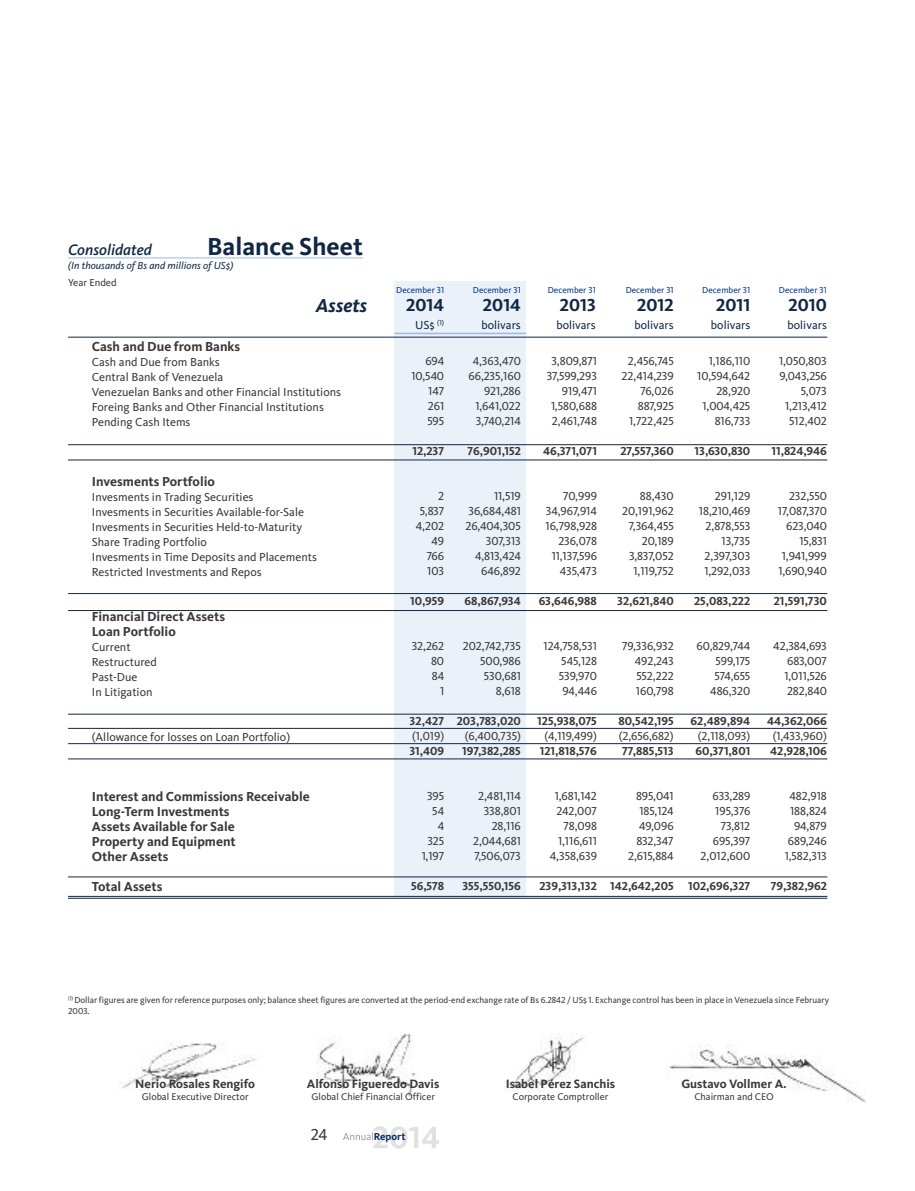
<style>
.page{position:relative;width:915px;height:1191px;background:#fff}
.page>*{position:absolute;margin:0;border:0;box-sizing:border-box;transform-origin:0 0}
.t1{font:700 25.5px "Kievit LF";color:#102745}
.t2{font:italic 700 19.5px "Kievit LF";letter-spacing:.005em;color:#102745}
.t3{font:700 18px "Kievit LF";color:#102745}
.t4{font:16.5px "Kievit LF";color:#39383a}
.t5{font:italic 500 15.75px "Kievit";color:#102745}
.t6{font:700 13.5px/15px "Kievit LF";color:#39383a}
.t7{font:700 12.6px "Kievit LF";color:#39383a}
.t8{font:12px/15px "Kievit LF";color:#39383a;text-align:right}
.t9{font:700 12px "Kievit LF";color:#39383a}
.t10{font:12px "Kievit LF";color:#102745}
.t11{font:italic 10.5px "Kievit LF";color:#102745}
.t12{font:10.5px "Kievit LF";color:#39383a}
.t13{font:700 10.5px "Kievit LF";color:#082a61}
.t14{font:10.05px "Kievit LF";color:#39383a}
.t15{font:9px/10.8px "Kievit LF";color:#39383a}
.t16{font:9px "Kievit LF";color:#003689}
</style>
<div class="page">
<svg style="left:343px;top:1126px;width:96px;height:22px"></svg>
<img style="left:120px;top:1043px;width:137px;height:46px">
<img style="left:317px;top:1033px;width:102px;height:63px">
<img style="left:504px;top:1033px;width:82px;height:58px">
<img style="left:669px;top:1044px;width:196px;height:58px">
<div style="left:394px;top:281px;width:132px;height:617px;background:#ebf1f9"></div>
<hr style="left:68px;top:444px;width:759px;height:1px;background:#102745">
<hr style="left:68px;top:459px;width:759px;height:1px;background:#102745">
<hr style="left:68px;top:593px;width:759px;height:1px;background:#102745">
<hr style="left:68px;top:610px;width:759px;height:1px;background:#102745">
<hr style="left:68px;top:728px;width:759px;height:1px;background:#102745">
<hr style="left:68px;top:743px;width:759px;height:1px;background:#102745">
<hr style="left:68px;top:758px;width:759px;height:1px;background:#102745">
<hr style="left:68px;top:714px;width:759px;height:1px;background:#102745">
<hr style="left:68px;top:876px;width:759px;height:1px;background:#102745">
<hr style="left:68px;top:896px;width:759px;height:1px;background:#102745">
<hr style="left:68px;top:898px;width:759px;height:1px;background:#102745">
<hr style="left:68px;top:337px;width:759px;height:1px;background:#102745">
<hr style="left:68px;top:257px;width:295px;height:1px;background:#9ab8e3">
<hr style="left:394px;top:333px;width:132px;height:1px;background:#9ab8e3">
<h3 class="t5" style="left:68px;top:245px;width:85px">Consolidated</h3>
<h1 class="t1" style="left:207px;top:238px;width:157px">Balance Sheet</h1>
<p class="t11" style="left:68px;top:262px;width:167px">(In thousands of Bs and millions of US$)</p>
<p class="t12" style="left:68px;top:279px;width:50px">Year Ended</p>
<h2 class="t2" style="left:315px;top:299px;width:53px">Assets</h2>
<p class="t6" style="left:92px;top:341px;width:150px">Cash and Due from Banks</p>
<p class="t8" style="left:92px;top:356px;width:251px;text-align:left">Cash and Due from Banks<br>Central Bank of Venezuela<br>Venezuelan Banks and other Financial Institutions Foreing Banks and Other Financial Institutions Pending Cash Items</p>
<p class="t6" style="left:92px;top:476px;width:125px">Invesments Portfolio</p>
<p class="t8" style="left:92px;top:491px;width:226px;text-align:left">Invesments in Trading Securities<br>Invesments in Securities Available-for-Sale Invesments in Securities Held-to-Maturity Share Trading Portfolio<br>Invesments in Time Deposits and Placements Restricted Investments and Repos</p>
<p class="t6" style="left:92px;top:611px;width:135px">Financial Direct Assets<br>Loan Portfolio</p>
<p class="t8" style="left:92px;top:641px;width:67px;text-align:left">Current<br>Restructured<br>Past-Due<br>In Litigation</p>
<p class="t8" style="left:92px;top:731px;width:200px">(Allowance for losses on Loan Portfolio)</p>
<p class="t6" style="left:92px;top:791px;width:219px">Interest and Commissions Receivable<br>Long-Term Investments<br>Assets Available for Sale<br>Property and Equipment<br>Other Assets</p>
<p class="t6" style="left:92px;top:881px;width:72px">Total Assets</p>
<p class="t16" style="left:396px;top:287px;width:49px">December 31</p>
<h3 class="t3" style="left:406px;top:299px;width:39px">2014</h3>
<p class="t10" style="left:415px;top:321px;width:30px">US$ <sup>(1)</sup></p>
<p class="t8" style="left:411px;top:355px;width:34px">694<br>10,540<br>147<br>261<br>595</p>
<p class="t9" style="left:412px;top:447px;width:33px">12,237</p>
<p class="t8" style="left:416px;top:490px;width:30px">2<br>5,837<br>4,202<br>49<br>766<br>103</p>
<p class="t9" style="left:410px;top:597px;width:35px">10,959</p>
<p class="t8" style="left:411px;top:640px;width:34px">32,262<br>80<br>84<br>1</p>
<p class="t9" style="left:409px;top:717px;width:36px">32,427</p>
<p class="t8" style="left:412px;top:730px;width:34px">(1,019)</p>
<p class="t9" style="left:409px;top:747px;width:36px">31,409</p>
<p class="t8" style="left:421px;top:790px;width:24px">395<br>54<br>4<br>325<br>1,197</p>
<p class="t9" style="left:411px;top:882px;width:35px">56,578</p>
<p class="t16" style="left:472px;top:287px;width:49px">December 31</p>
<h3 class="t3" style="left:483px;top:299px;width:39px">2014</h3>
<p class="t10" style="left:481px;top:321px;width:41px">bolivars</p>
<p class="t8" style="left:468px;top:355px;width:54px">4,363,470<br>66,235,160<br>921,286<br>1,641,022<br>3,740,214</p>
<p class="t9" style="left:467px;top:447px;width:55px">76,901,152</p>
<p class="t8" style="left:465px;top:490px;width:57px">11,519<br>36,684,481<br>26,404,305<br>307,313<br>4,813,424<br>646,892</p>
<p class="t9" style="left:464px;top:597px;width:58px">68,867,934</p>
<p class="t8" style="left:462px;top:640px;width:60px">202,742,735<br>500,986<br>530,681<br>8,618</p>
<p class="t9" style="left:456px;top:717px;width:66px">203,783,020</p>
<p class="t8" style="left:464px;top:730px;width:58px">(6,400,735)</p>
<p class="t9" style="left:462px;top:747px;width:60px">197,382,285</p>
<p class="t8" style="left:473px;top:790px;width:49px">2,481,114<br>338,801<br>28,116<br>2,044,681<br>7,506,073</p>
<p class="t9" style="left:462px;top:882px;width:60px">355,550,156</p>
<p class="t16" style="left:547px;top:287px;width:49px">December 31</p>
<h3 class="t3" style="left:559px;top:299px;width:38px">2013</h3>
<p class="t10" style="left:556px;top:321px;width:41px">bolivars</p>
<p class="t8" style="left:546px;top:355px;width:52px">3,809,871<br>37,599,293<br>919,471<br>1,580,688<br>2,461,748</p>
<p class="t9" style="left:543px;top:447px;width:55px">46,371,071</p>
<p class="t8" style="left:545px;top:490px;width:53px">70,999<br>34,967,914<br>16,798,928<br>236,078<br>11,137,596<br>435,473</p>
<p class="t9" style="left:538px;top:597px;width:60px">63,646,988</p>
<p class="t8" style="left:558px;top:640px;width:40px;text-align:justify;text-indent:-15px">124,758,531<br>545,128<br>539,970<br>94,446</p>
<p class="t9" style="left:537px;top:717px;width:61px">125,938,075</p>
<p class="t8" style="left:544px;top:730px;width:54px">(4,119,499)</p>
<p class="t9" style="left:539px;top:747px;width:59px">121,818,576</p>
<p class="t8" style="left:549px;top:790px;width:48px">1,681,142<br>242,007<br>78,098<br>1,116,611<br>4,358,639</p>
<p class="t9" style="left:539px;top:882px;width:59px">239,313,132</p>
<p class="t16" style="left:625px;top:287px;width:49px">December 31</p>
<h3 class="t3" style="left:637px;top:299px;width:38px">2012</h3>
<p class="t10" style="left:634px;top:321px;width:41px">bolivars</p>
<p class="t8" style="left:621px;top:355px;width:54px">2,456,745<br>22,414,239<br>76,026<br>887,925<br>1,722,425</p>
<p class="t9" style="left:620px;top:447px;width:55px">27,557,360</p>
<p class="t8" style="left:622px;top:490px;width:53px">88,430<br>20,191,962<br>7,364,455<br>20,189<br>3,837,052<br>1,119,752</p>
<p class="t9" style="left:616px;top:597px;width:58px">32,621,840</p>
<p class="t8" style="left:634px;top:640px;width:40px;text-align:justify;text-indent:-13px">79,336,932<br>492,243<br>552,222<br>160,798</p>
<p class="t9" style="left:618px;top:717px;width:57px">80,542,195</p>
<p class="t8" style="left:618px;top:730px;width:57px">(2,656,682)</p>
<p class="t9" style="left:622px;top:747px;width:53px">77,885,513</p>
<p class="t8" style="left:628px;top:790px;width:47px">895,041<br>185,124<br>49,096<br>832,347<br>2,615,884</p>
<p class="t9" style="left:610px;top:882px;width:65px">142,642,205</p>
<p class="t16" style="left:702px;top:287px;width:49px">December 31</p>
<h3 class="t3" style="left:715px;top:299px;width:36px">2011</h3>
<p class="t10" style="left:710px;top:321px;width:41px">bolivars</p>
<p class="t8" style="left:697px;top:355px;width:54px">1,186,110<br>10,594,642<br>28,920<br>1,004,425<br>816,733</p>
<p class="t9" style="left:694px;top:447px;width:57px">13,630,830</p>
<p class="t8" style="left:698px;top:490px;width:53px">291,129<br>18,210,469<br>2,878,553<br>13,735<br>2,397,303<br>1,292,033</p>
<p class="t9" style="left:693px;top:597px;width:58px">25,083,222</p>
<p class="t8" style="left:696px;top:640px;width:55px">60,829,744<br>599,175<br>574,655<br>486,320</p>
<p class="t9" style="left:690px;top:717px;width:61px">62,489,894</p>
<p class="t8" style="left:697px;top:730px;width:54px">(2,118,093)</p>
<p class="t9" style="left:695px;top:747px;width:56px">60,371,801</p>
<p class="t8" style="left:700px;top:790px;width:51px">633,289<br>195,376<br>73,812<br>695,397<br>2,012,600</p>
<p class="t9" style="left:687px;top:882px;width:64px">102,696,327</p>
<p class="t16" style="left:778px;top:287px;width:49px">December 31</p>
<h3 class="t3" style="left:788px;top:299px;width:40px">2010</h3>
<p class="t10" style="left:787px;top:321px;width:41px">bolivars</p>
<p class="t8" style="left:779px;top:355px;width:49px">1,050,803<br>9,043,256<br>5,073<br>1,213,412<br>512,402</p>
<p class="t9" style="left:771px;top:447px;width:57px">11,824,946</p>
<p class="t8" style="left:777px;top:490px;width:50px">232,550<br>17,087,370<br>623,040<br>15,831<br>1,941,999<br>1,690,940</p>
<p class="t9" style="left:773px;top:597px;width:55px">21,591,730</p>
<p class="t8" style="left:784px;top:640px;width:44px;text-align:justify;text-indent:-11px">42,384,693<br>683,007<br>1,011,526<br>282,840</p>
<p class="t9" style="left:766px;top:717px;width:61px">44,362,066</p>
<p class="t8" style="left:772px;top:730px;width:56px">(1,433,960)</p>
<p class="t9" style="left:769px;top:747px;width:58px">42,928,106</p>
<p class="t8" style="left:784px;top:790px;width:44px">482,918<br>188,824<br>94,879<br>689,246<br>1,582,313</p>
<p class="t9" style="left:770px;top:882px;width:58px">79,382,962</p>
<p class="t15" style="left:68px;top:995px;width:762px"><sup>(1)</sup> Dollar figures are given for reference purposes only; balance sheet figures are converted at the period-end exchange rate of Bs 6.2842 / US$ 1. Exchange control has been in place in Venezuela since February<br>2003.</p>
<p class="t7" style="left:135px;top:1079px;width:121px">Nerio Rosales Rengifo</p>
<p class="t14" style="left:142px;top:1093px;width:108px">Global Executive Director</p>
<p class="t7" style="left:307px;top:1079px;width:134px">Alfonso Figueredo Davis</p>
<p class="t14" style="left:311px;top:1093px;width:125px">Global Chief Financial Officer</p>
<h3 class="t4" style="left:311px;top:1129px;width:18px">24</h3>
<p class="t13" style="left:374px;top:1133px;width:33px">Report</p>
<p class="t7" style="left:505px;top:1079px;width:111px">Isabel Pérez Sanchis</p>
<p class="t14" style="left:512px;top:1093px;width:97px">Corporate Comptroller</p>
<p class="t7" style="left:681px;top:1079px;width:107px">Gustavo Vollmer A.</p>
<p class="t14" style="left:694px;top:1093px;width:81px">Chairman and CEO</p>
</div>
